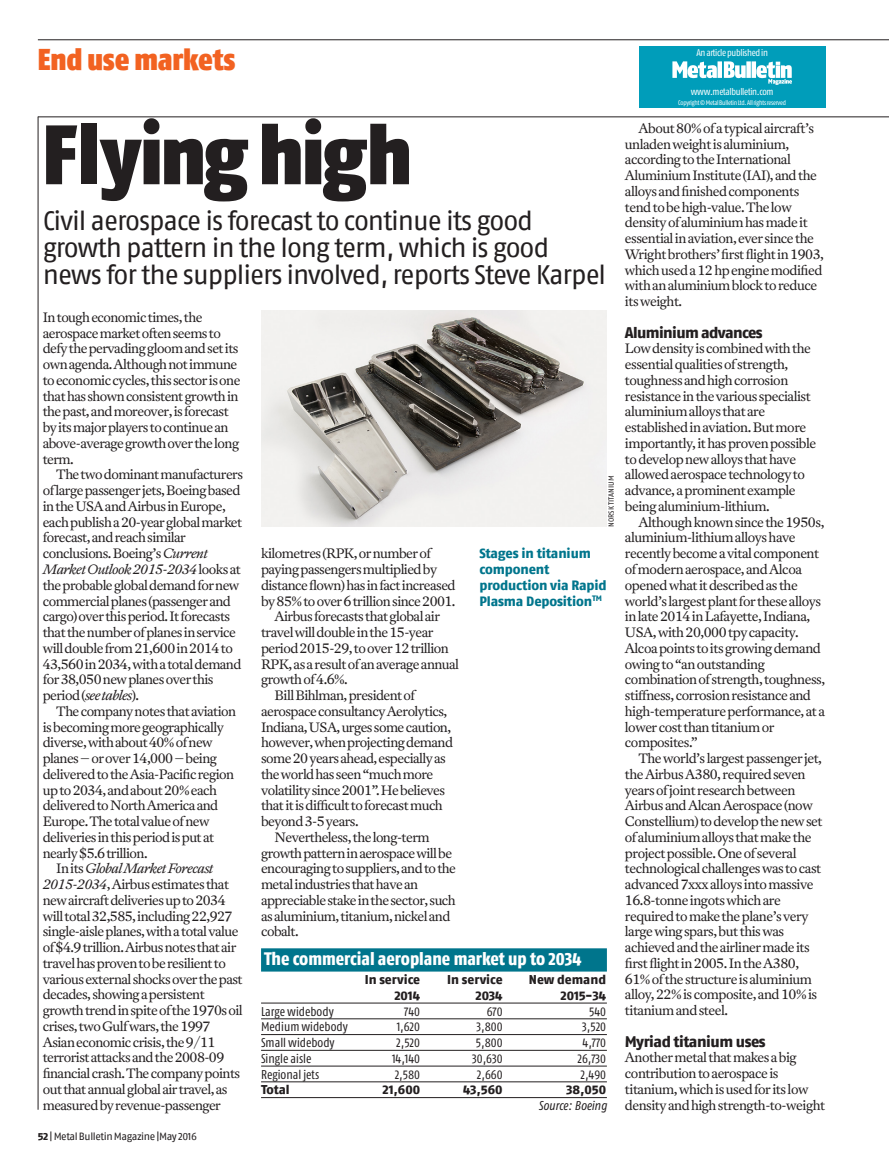
<style>
.page{position:relative;width:889px;height:1166px;background:#fff}
.page>*{position:absolute;margin:0;border:0;box-sizing:border-box;transform-origin:0 0}
._40_Feature_Headline{font:84px "Fago Co Black Lf";letter-spacing:-.015em;color:#231f20}
.t1{font:30px "Fago Co Black Lf";letter-spacing:-.01em;color:#f26221}
._45_Standfirst_Featu{font:27px/27px "Fago No Regular LF";letter-spacing:-.045em;color:#231f20}
._90_Pic_story_header{font:18px "Fago Co Exb Lf";color:#fff}
._08_Crossheading{font:15.3px "Fago No Exb Lf";letter-spacing:-.04em;color:#231f20}
._01_Body_Text{font:300 13.5px/15.8px "Antwerp";letter-spacing:-.04em;color:#231f20}
._35_Caption{font:13.5px/15.8px "Fago No Exb Lf";letter-spacing:-.01em;color:#00758c}
._100_Table{font:12.75px "Fago Co Regular Lf";color:#231f20}
._100_Table-2{font:12.75px "Fago No Exb Lf";color:#231f20}
.t2{font:italic 12.75px "Fago Co";letter-spacing:-.005em;color:#231f20}
._99_Folio_Left{font:10.5px "Fago No Regular LF";letter-spacing:-.04em;color:#231f20}
._01_Body_Text-2{font:9.75px "Fago Co Regular Lf";letter-spacing:-.03em;color:#fff}
._90_Picture_Credit{font:7.5px "Fago No Regular LF";color:#231f20}
._01_Body_Text-3{font:6.75px "Fago Co Regular Lf";letter-spacing:-.03em;color:#fff}
.s1{font-style:italic}
.s2{font-family:"Fago No Exb Lf"}
</style>
<div class="page">
<hr style="left:38px;top:117px;width:851px;height:1px;background:#231f20">
<hr style="left:38px;top:40px;width:851px;height:1px;background:#231f20">
<hr style="left:38px;top:117px;width:1px;height:992px;background:#231f20">
<div style="left:261px;top:948px;width:346px;height:23px;background:#00758c"></div>
<hr style="left:261px;top:1002px;width:346px;height:1px;background:#231f20">
<hr style="left:261px;top:1018px;width:346px;height:1px;background:#231f20">
<hr style="left:261px;top:1034px;width:346px;height:1px;background:#231f20">
<hr style="left:261px;top:1050px;width:346px;height:1px;background:#231f20">
<hr style="left:261px;top:1065px;width:346px;height:1px;background:#231f20">
<hr style="left:261px;top:1081px;width:346px;height:1px;background:#231f20">
<hr style="left:261px;top:1097px;width:346px;height:1px;background:#231f20">
<img style="left:261px;top:310px;width:346px;height:216px">
<div style="left:639px;top:46px;width:186px;height:62px;background:#009dba"></div>
<svg style="left:672px;top:61px;width:120px;height:24px"></svg>
<h2 class="t1" style="left:38px;top:41px;width:199px">End use markets</h2>
<p class="_40_Feature_Headline" style="left:43px;top:104px;width:371px">Flying high</p>
<p class="_45_Standfirst_Featu" style="left:43px;top:207px;width:565px">Civil aerospace is forecast to continue its good growth pattern in the long term, which is good news for the suppliers involved, reports Steve Karpel</p>
<p class="_01_Body_Text" style="left:43px;top:309px;width:199px">In tough economic times, the aerospace market often seems to defy the pervading gloom and set its own agenda. Although not immune to economic cycles, this sector is one that has shown consistent growth in the past, and moreover, is forecast by its major players to continue an above-average growth over the long term.</p>
<p class="_01_Body_Text" style="left:43px;top:467px;width:202px;text-indent:14px">The two dominant manufacturers of large passenger jets, Boeing based in the USA and Airbus in Europe, each publish a 20-year global market forecast, and reach similar conclusions. Boeing’s <span class="s1">Current<br>Market Outlook 2015-2034</span> looks at the probable global demand for new commercial planes (passenger and cargo) over this period. It forecasts that the number of planes in service will double from 21,600 in 2014 to<br>43,560 in 2034, with a total demand for 38,050 new planes over this period (<span class="s1">see tables</span>).</p>
<p class="_01_Body_Text" style="left:43px;top:703px;width:195px;text-indent:14px">The company notes that aviation is becoming more geographically diverse, with about 40% of new planes – or over 14,000 – being delivered to the Asia-Pacific region up to 2034, and about 20% each delivered to North America and<br>Europe. The total value of new deliveries in this period is put at nearly $5.6 trillion.</p>
<p class="_01_Body_Text" style="left:43px;top:860px;width:201px;text-indent:14px">In its <span class="s1">Global Market Forecast 2015-2034</span>, Airbus estimates that new aircraft deliveries up to 2034 will total 32,585, including 22,927 single-aisle planes, with a total value of $4.9 trillion. Airbus notes that air travel has proven to be resilient to various external shocks over the past decades, showing a persistent growth trend in spite of the 1970s oil crises, two Gulf wars, the 1997<br>Asian economic crisis, the 9/11 terrorist attacks and the 2008-09 financial crash. The company points out that annual global air travel, as measured by revenue-passenger</p>
<p class="_90_Picture_Credit" style="left:607px;top:526px;width:53px;rotate:-90deg">NORSK TITANIUM</p>
<p class="_35_Caption" style="left:479px;top:545px;width:129px">Stages in titanium component production via Rapid<br>Plasma Deposition<sup>TM</sup></p>
<p class="_01_Body_Text" style="left:261px;top:545px;width:196px">kilometres (RPK, or number of paying passengers multiplied by distance flown) has in fact increased by 85% to over 6 trillion since 2001.</p>
<p class="_01_Body_Text" style="left:261px;top:608px;width:199px;text-indent:14px">Airbus forecasts that global air travel will double in the 15-year period 2015-29, to over 12 trillion<br>RPK, as a result of an average annual growth of 4.6%.</p>
<p class="_01_Body_Text" style="left:261px;top:687px;width:193px;text-indent:14px">Bill Bihlman, president of aerospace consultancy Aerolytics,<br>Indiana, USA, urges some caution, however, when projecting demand some 20 years ahead, especially as the world has seen “much more volatility since 2001”. He believes that it is difficult to forecast much beyond 3-5 years.</p>
<p class="_01_Body_Text" style="left:261px;top:829px;width:196px;text-indent:14px">Nevertheless, the long-term growth pattern in aerospace will be encouraging to suppliers, and to the metal industries that have an appreciable stake in the sector, such as aluminium, titanium, nickel and cobalt.</p>
<p class="_90_Pic_story_header" style="left:264px;top:948px;width:319px">The commercial aeroplane market up to 2034</p>
<p class="_100_Table-2" style="left:365px;top:972px;width:57px">In service</p>
<p class="_100_Table-2" style="left:447px;top:972px;width:57px">In service</p>
<p class="_100_Table-2" style="left:529px;top:972px;width:79px">New demand</p>
<p class="_100_Table-2" style="left:394px;top:987px;width:27px">2014</p>
<p class="_100_Table-2" style="left:475px;top:987px;width:29px">2034</p>
<p class="_100_Table-2" style="left:560px;top:987px;width:47px">2015-34</p>
<p class="_100_Table" style="left:261px;top:1004px;width:74px">Large widebody</p>
<p class="_100_Table" style="left:404px;top:1004px;width:17px">740</p>
<p class="_100_Table" style="left:487px;top:1004px;width:17px">670</p>
<p class="_100_Table" style="left:589px;top:1004px;width:18px">540</p>
<p class="_100_Table" style="left:261px;top:1019px;width:88px">Medium widebody</p>
<p class="_100_Table" style="left:397px;top:1019px;width:25px">1,620</p>
<p class="_100_Table" style="left:476px;top:1019px;width:28px">3,800</p>
<p class="_100_Table" style="left:582px;top:1019px;width:25px">3,520</p>
<p class="_100_Table" style="left:261px;top:1035px;width:75px">Small widebody</p>
<p class="_100_Table" style="left:396px;top:1035px;width:25px">2,520</p>
<p class="_100_Table" style="left:476px;top:1035px;width:28px">5,800</p>
<p class="_100_Table" style="left:582px;top:1035px;width:25px">4,770</p>
<p class="_100_Table" style="left:261px;top:1051px;width:52px">Single aisle</p>
<p class="_100_Table" style="left:392px;top:1051px;width:30px">14,140</p>
<p class="_100_Table" style="left:472px;top:1051px;width:32px">30,630</p>
<p class="_100_Table" style="left:577px;top:1051px;width:30px">26,730</p>
<p class="_100_Table" style="left:261px;top:1067px;width:60px">Regional jets</p>
<p class="_100_Table" style="left:395px;top:1067px;width:27px">2,580</p>
<p class="_100_Table" style="left:477px;top:1067px;width:27px">2,660</p>
<p class="_100_Table" style="left:580px;top:1067px;width:27px">2,490</p>
<p class="_100_Table-2" style="left:261px;top:1082px;width:30px">Total</p>
<p class="_100_Table-2" style="left:382px;top:1082px;width:39px">21,600</p>
<p class="_100_Table-2" style="left:463px;top:1082px;width:41px">43,560</p>
<p class="_100_Table-2" style="left:566px;top:1082px;width:42px">38,050</p>
<p class="t2" style="left:538px;top:1098px;width:70px">Source: Boeing</p>
<p class="_99_Folio_Left" style="left:38px;top:1130px;width:161px"><span class="s2">52</span> | Metal Bulletin Magazine |May 2016</p>
<p class="_01_Body_Text-2" style="left:696px;top:47px;width:73px">An article published in</p>
<p class="_01_Body_Text-2" style="left:691px;top:86px;width:84px">www.metalbulletin.com</p>
<p class="_01_Body_Text-3" style="left:678px;top:98px;width:109px">Copyright © Metal Bulletin Ltd. All rights reserved</p>
<p class="_01_Body_Text" style="left:625px;top:120px;width:201px;text-indent:14px">About 80% of a typical aircraft’s unladen weight is aluminium, according to the International<br>Aluminium Institute (IAI), and the alloys and finished components tend to be high-value. The low density of aluminium has made it essential in aviation, ever since the<br>Wright brothers’ first flight in 1903, which used a 12 hp engine modified with an aluminium block to reduce its weight.</p>
<p class="_08_Crossheading" style="left:625px;top:323px;width:139px">Aluminium advances</p>
<p class="_01_Body_Text" style="left:625px;top:341px;width:193px">Low density is combined with the essential qualities of strength, toughness and high corrosion resistance in the various specialist aluminium alloys that are established in aviation. But more importantly, it has proven possible to develop new alloys that have allowed aerospace technology to advance, a prominent example being aluminium-lithium.</p>
<p class="_01_Body_Text" style="left:625px;top:514px;width:202px;text-indent:14px">Although known since the 1950s, aluminium-lithium alloys have recently become a vital component of modern aerospace, and Alcoa opened what it described as the world’s largest plant for these alloys in late 2014 in Lafayette, Indiana,<br>USA, with 20,000 tpy capacity.<br>Alcoa points to its growing demand owing to “an outstanding combination of strength, toughness, stiffness, corrosion resistance and high-temperature performance, at a lower cost than titanium or composites.”</p>
<p class="_01_Body_Text" style="left:625px;top:750px;width:199px;text-indent:14px">The world’s largest passenger jet, the Airbus A380, required seven years of joint research between<br>Airbus and Alcan Aerospace (now<br>Constellium) to develop the new set of aluminium alloys that make the project possible. One of several technological challenges was to cast advanced 7xxx alloys into massive<br>16.8-tonne ingots which are required to make the plane’s very large wing spars, but this was achieved and the airliner made its first flight in 2005. In the A380,<br>61% of the structure is aluminium alloy, 22% is composite, and 10% is titanium and steel.</p>
<p class="_08_Crossheading" style="left:625px;top:1032px;width:142px">Myriad titanium uses</p>
<p class="_01_Body_Text" style="left:625px;top:1049px;width:202px">Another metal that makes a big contribution to aerospace is titanium, which is used for its low density and high strength-to-weight</p>
</div>
